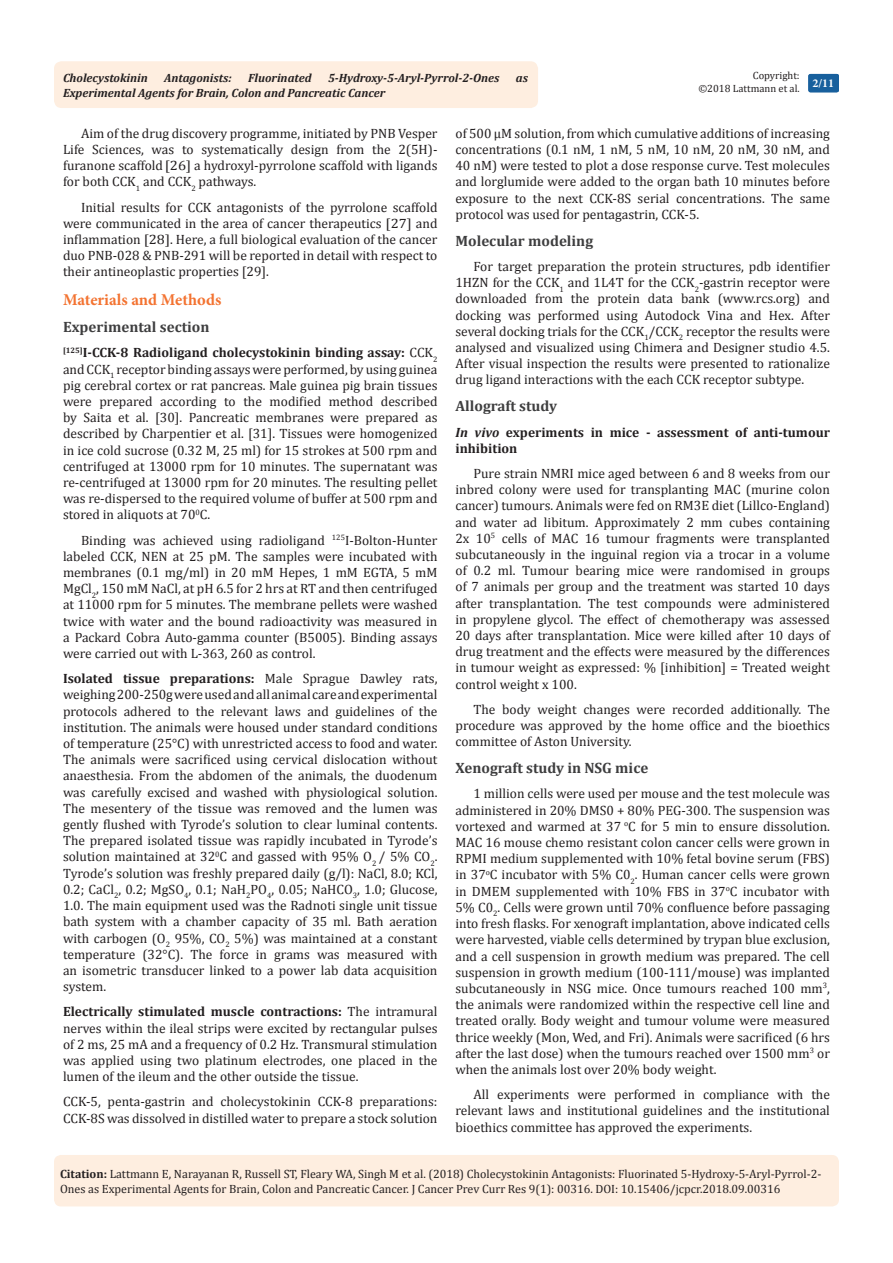
<style>
.page{position:relative;width:893px;height:1263px;background:#fff}
.page>*{position:absolute;margin:0;border:0;box-sizing:border-box;transform-origin:0 0}
.List_Paragraph{font:700 16.5px "Minion Pro";color:#f37331}
.List_Paragraph-2{font:700 15px "Cambria";color:#3e3e3f}
.List_Paragraph-3{font:13.5px/16.2px "Cambria";color:#231f20;text-align:justify}
.List_Paragraph-4{font:700 13.5px/16.2px "Cambria";color:#231f20}
.Citation{font:12px/14.4px "Cambria";color:#231f20}
.t1{font:italic 700 12px "Cambria";color:#231f20}
.t2{font:700 12px "Minion Pro";color:#fff}
.t3{font:10.5px/12.6px "Cambria";color:#231f20;text-align:right}
.s1{font-weight:700}
.s2{font-style:italic}
</style>
<div class="page">
<div style="left:54px;top:1155px;width:785px;height:51px;background:#feeee0;border-radius:7px"></div>
<div style="left:54px;top:61px;width:484px;height:47px;background:#feeee0;border-radius:8px"></div>
<div style="left:808px;top:74px;width:31px;height:18px;background:#18609d;border-radius:2px"></div>
<p class="t1" style="left:63px;top:70px;width:86px">Cholecystokinin</p>
<p class="t1" style="left:164px;top:70px;width:69px">Antagonists:</p>
<p class="t1" style="left:248px;top:70px;width:65px">Fluorinated</p>
<p class="t1" style="left:328px;top:70px;width:173px">5-Hydroxy-5-Aryl-Pyrrol-2-Ones</p>
<p class="t1" style="left:516px;top:70px;width:14px">as</p>
<p class="t1" style="left:63px;top:84px;width:324px">Experimental Agents for Brain, Colon and Pancreatic Cancer</p>
<p class="t3" style="left:698px;top:69px;width:103px">Copyright:<br>©2018 Lattmann et al.</p>
<p class="t2" style="left:812px;top:75px;width:23px">2/11</p>
<p class="List_Paragraph-3" style="left:63px;top:125px;width:376px;text-indent:18px">Aim of the drug discovery programme, initiated by PNB Vesper Life Sciences, was to systematically design from the 2(5H)- furanone scaffold[26] a hydroxyl-pyrrolone scaffold with ligands for both CCK<sub>1</sub> and CCK<sub>2</sub> pathways.</p>
<p class="List_Paragraph-3" style="left:63px;top:199px;width:376px;text-indent:18px">Initial results for CCK antagonists of the pyrrolone scaffold were communicated in the area of cancer therapeutics [27] and inflammation [28]. Here, a full biological evaluation of the cancer duo PNB-028 &amp; PNB-291 will be reported in detail with respect to their antineoplastic properties [29].</p>
<p class="List_Paragraph" style="left:63px;top:288px;width:160px">Materials and Methods</p>
<p class="List_Paragraph-2" style="left:63px;top:316px;width:148px">Experimental section</p>
<p class="List_Paragraph-3" style="left:63px;top:345px;width:376px"><sup>[125]</sup><span class="s1">I-CCK-8 Radioligand cholecystokinin binding assay:</span> CCK<sub>2 </sub>and CCK<sub>1</sub> receptor binding assays were performed, by using guinea pig cerebral cortex or rat pancreas. Male guinea pig brain tissues were prepared according to the modified method described by Saita et al. [30]. Pancreatic membranes were prepared as described by Charpentier et al. [31]. Tissues were homogenized in ice cold sucrose (0.32 M, 25 ml) for 15 strokes at 500 rpm and centrifuged at 13000 rpm for 10 minutes. The supernatant was re-centrifuged at 13000 rpm for 20 minutes. The resulting pellet was re-dispersed to the required volume of buffer at 500 rpm and stored in aliquots at 70<sup>0</sup>C.</p>
<p class="List_Paragraph-3" style="left:63px;top:532px;width:376px;text-indent:18px">Binding was achieved using radioligand <sup>125</sup>I-Bolton-Hunter labeled CCK, NEN at 25 pM. The samples were incubated with membranes (0.1 mg/ml) in 20 mM Hepes, 1 mM EGTA, 5 mM MgCl<sub>2</sub>, 150 mM NaCl, at pH 6.5 for 2 hrs at RT and then centrifuged at 11000 rpm for 5 minutes. The membrane pellets were washed twice with water and the bound radioactivity was measured in a Packard Cobra Auto-gamma counter (B5005). Binding assays were carried out with L-363, 260 as control.</p>
<p class="List_Paragraph-3" style="left:63px;top:670px;width:376px"><span class="s1">Isolated tissue preparations:</span> Male Sprague Dawley rats, weighing 200-250g were used and all animal care and experimental protocols adhered to the relevant laws and guidelines of the institution. The animals were housed under standard conditions of temperature (25°C) with unrestricted access to food and water.<br>The animals were sacrificed using cervical dislocation without anaesthesia. From the abdomen of the animals, the duodenum was carefully excised and washed with physiological solution.<br>The mesentery of the tissue was removed and the lumen was gently flushed with Tyrode’s solution to clear luminal contents.<br>The prepared isolated tissue was rapidly incubated in Tyrode’s solution maintained at 32<sup>0</sup>C and gassed with 95% O<sub>2</sub> / 5% CO<sub>2</sub>.<br>Tyrode’s solution was freshly prepared daily (g/l): NaCl, 8.0; KCl, 0.2; CaCl<sub>2</sub>, 0.2; MgSO<sub>4</sub>, 0.1; NaH<sub>2</sub>PO<sub>4</sub>, 0.05; NaHCO<sub>3</sub>, 1.0; Glucose, 1.0. The main equipment used was the Radnoti single unit tissue bath system with a chamber capacity of 35 ml. Bath aeration with carbogen (O<sub>2</sub> 95%, CO<sub>2</sub> 5%) was maintained at a constant temperature (32°C). The force in grams was measured with an isometric transducer linked to a power lab data acquisition system.</p>
<p class="List_Paragraph-3" style="left:63px;top:1003px;width:376px"><span class="s1">Electrically stimulated muscle contractions:</span> The intramural nerves within the ileal strips were excited by rectangular pulses of 2 ms, 25 mA and a frequency of 0.2 Hz. Transmural stimulation was applied using two platinum electrodes, one placed in the lumen of the ileum and the other outside the tissue.</p>
<p class="List_Paragraph-3" style="left:63px;top:1093px;width:376px">CCK-5, penta-gastrin and cholecystokinin CCK-8 preparations:<br>CCK-8S was dissolved in distilled water to prepare a stock solution</p>
<p class="List_Paragraph-3" style="left:455px;top:125px;width:376px">of 500 µM solution, from which cumulative additions of increasing concentrations (0.1 nM, 1 nM, 5 nM, 10 nM, 20 nM, 30 nM, and 40 nM) were tested to plot a dose response curve. Test molecules and lorglumide were added to the organ bath 10 minutes before exposure to the next CCK-8S serial concentrations. The same protocol was used for pentagastrin, CCK-5.</p>
<p class="List_Paragraph-2" style="left:455px;top:230px;width:139px">Molecular modeling</p>
<p class="List_Paragraph-3" style="left:455px;top:258px;width:376px;text-indent:18px">For target preparation the protein structures, pdb identifier 1HZN for the CCK<sub>1</sub> and 1L4T for the CCK<sub>2</sub>-gastrin receptor were downloaded from the protein data bank (www.rcs.org) and docking was performed using Autodock Vina and Hex. After several docking trials for the CCK<sub>1</sub>/CCK<sub>2</sub> receptor the results were analysed and visualized using Chimera and Designer studio 4.5.<br>After visual inspection the results were presented to rationalize drug ligand interactions with the each CCK receptor subtype.</p>
<p class="List_Paragraph-2" style="left:455px;top:396px;width:103px">Allograft study</p>
<p class="List_Paragraph-4" style="left:455px;top:423px;width:376px"><span class="s2">In vivo</span> experiments in mice - assessment of anti-tumour inhibition</p>
<p class="List_Paragraph-3" style="left:455px;top:465px;width:376px;text-indent:18px">Pure strain NMRI mice aged between 6 and 8 weeks from our inbred colony were used for transplanting MAC (murine colon cancer) tumours. Animals were fed on RM3E diet (Lillco-England) and water ad libitum. Approximately 2 mm cubes containing 2x 10<sup>5</sup> cells of MAC 16 tumour fragments were transplanted subcutaneously in the inguinal region via a trocar in a volume of 0.2 ml. Tumour bearing mice were randomised in groups of 7 animals per group and the treatment was started 10 days after transplantation. The test compounds were administered in propylene glycol. The effect of chemotherapy was assessed 20 days after transplantation. Mice were killed after 10 days of drug treatment and the effects were measured by the differences in tumour weight as expressed: % [inhibition] = Treated weight control weight x 100.</p>
<p class="List_Paragraph-3" style="left:455px;top:701px;width:376px;text-indent:18px">The body weight changes were recorded additionally. The procedure was approved by the home office and the bioethics committee of Aston University.</p>
<p class="List_Paragraph-2" style="left:455px;top:757px;width:194px">Xenograft study in NSG mice</p>
<p class="List_Paragraph-3" style="left:455px;top:786px;width:376px;text-indent:18px">1 million cells were used per mouse and the test molecule was administered in 20% DMS0 + 80% PEG-300. The suspension was vortexed and warmed at 37 <sup>o</sup>C for 5 min to ensure dissolution.<br>MAC 16 mouse chemo resistant colon cancer cells were grown in RPMI medium supplemented with 10% fetal bovine serum (FBS) in 37<sup>o</sup>C incubator with 5% C0<sub>2</sub>. Human cancer cells were grown in DMEM supplemented with 10% FBS in 37<sup>o</sup>C incubator with 5% C0<sub>2</sub>. Cells were grown until 70% confluence before passaging into fresh flasks. For xenograft implantation, above indicated cells were harvested, viable cells determined by trypan blue exclusion, and a cell suspension in growth medium was prepared. The cell suspension in growth medium (100-111/mouse) was implanted subcutaneously in NSG mice. Once tumours reached 100 mm<sup>3</sup>, the animals were randomized within the respective cell line and treated orally. Body weight and tumour volume were measured thrice weekly (Mon, Wed, and Fri). Animals were sacrificed (6 hrs after the last dose) when the tumours reached over 1500 mm<sup>3</sup> or when the animals lost over 20% body weight.</p>
<p class="List_Paragraph-3" style="left:455px;top:1086px;width:376px;text-indent:18px">All experiments were performed in compliance with the relevant laws and institutional guidelines and the institutional bioethics committee has approved the experiments.</p>
<p class="Citation" style="left:60px;top:1167px;width:763px"><span class="s1">Citation:</span> Lattmann E, Narayanan R, Russell ST, Fleary WA, Singh M et al. (2018) Cholecystokinin Antagonists: Fluorinated 5-Hydroxy-5-Aryl-Pyrrol-2-<br>Ones as Experimental Agents for Brain, Colon and Pancreatic Cancer. J Cancer Prev Curr Res 9(1): 00316. DOI: 10.15406/jcpcr.2018.09.00316</p>
</div>
